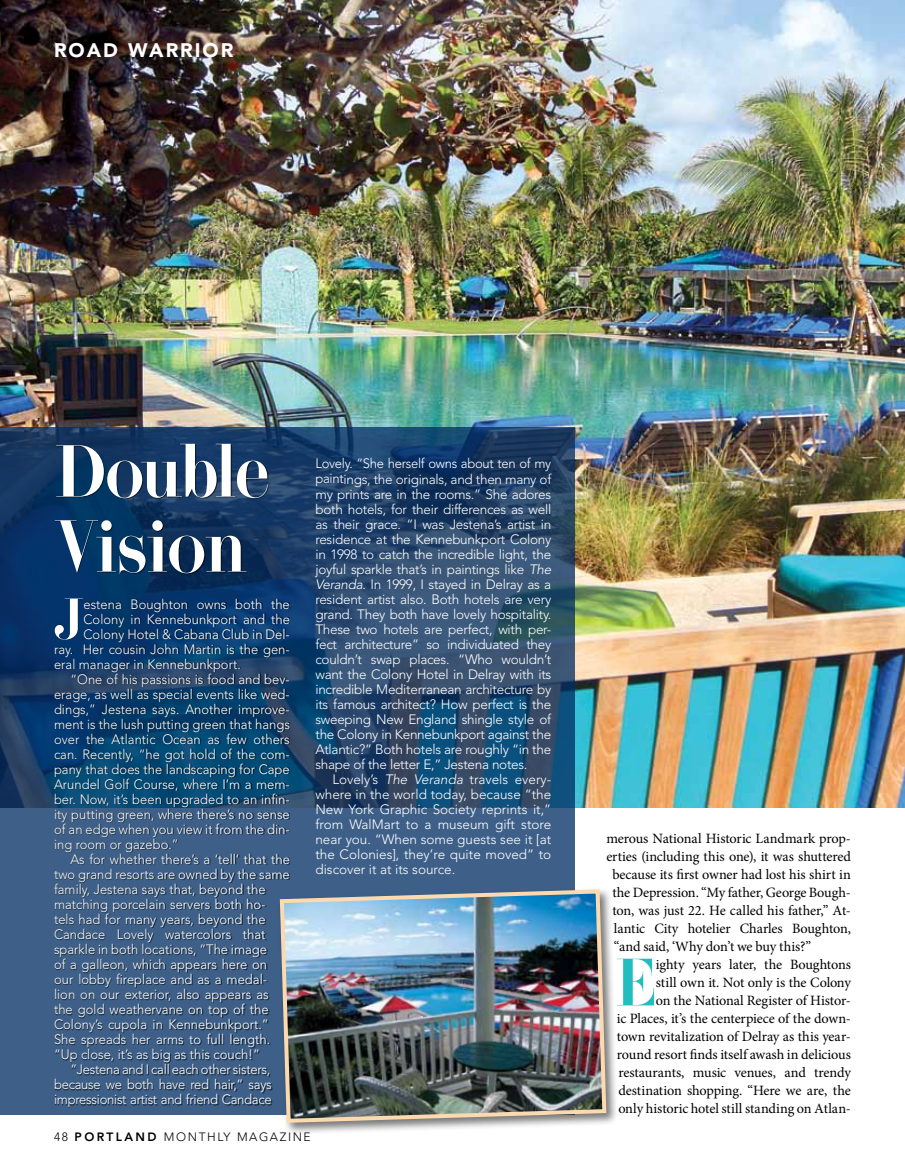
<style>
.page{position:relative;width:905px;height:1175px;background:#fff}
.page>*{position:absolute;margin:0;border:0;box-sizing:border-box;transform-origin:0 0}
.t1{font:68.55px/75px "Domani CP";letter-spacing:-.01em;color:#fff}
.t2{font:62.25px "Domani CP";color:#22bdbe}
.t3{font:53.55px "Domani CP";color:#fff;scale:.96 1}
.t4{font:900 19.5px "Avenir";letter-spacing:.305em;color:#fff}
.t5{font:14.25px/18px "Minion Pro";letter-spacing:-.01em;color:#000;text-align:right}
.t6{font:300 13.5px/15px "Avenir";color:#fff;text-align:justify;scale:.96 1}
.t7{font:300 13.5px/15px "Avenir";color:#fff;text-align:justify}
.t8{font:300 13.5px "Avenir";letter-spacing:-.02em;color:#fff;scale:.96 1}
.t9{font:300 12px "Avenir";letter-spacing:.13em;color:#000}
.s1{font-style:italic}
.s2{font-weight:800}
</style>
<div class="page">
<img style="left:0;top:0;width:904px;height:807px">
<svg style="left:0;top:427px;width:574px;height:687px;background:#264970"></svg>
<div style="left:55px;top:599px;width:235px;height:508px;background:#000;opacity:.75"></div>
<div style="left:277px;top:886px;width:341px;height:248px;background:#000;opacity:.53"></div>
<img style="left:278px;top:887px;width:330px;height:237px">
<div style="left:55px;top:444px;width:213px;height:130px;background:#000;opacity:.75"></div>
<h3 class="t4" style="left:54px;top:39px;width:176px">ROAD WARRIOR</h3>
<h1 class="t1" style="left:54px;top:440px;width:216px">Double<br>Vision</h1>
<h3 class="t3" style="left:54px;top:586px;width:32px">J</h3>
<p class="t6" style="left:83px;top:596px;width:216px">estena Boughton owns both the</p>
<p class="t6" style="left:83px;top:611px;width:216px">Colony in Kennebunkport and the</p>
<p class="t6" style="left:83px;top:626px;width:216px">Colony Hotel &amp; Cabana Club in Del-</p>
<p class="t6" style="left:54px;top:641px;width:247px">ray. Her cousin John Martin is the gen-</p>
<p class="t6" style="left:54px;top:656px;width:196px">eral manager in Kennebunkport.</p>
<p class="t6" style="left:70px;top:671px;width:230px">“One of his passions is food and bev-</p>
<p class="t6" style="left:54px;top:686px;width:247px">erage, as well as special events like wed-</p>
<p class="t6" style="left:54px;top:701px;width:247px">dings,” Jestena says. Another improve-</p>
<p class="t6" style="left:54px;top:716px;width:247px">ment is the lush putting green that hangs</p>
<p class="t6" style="left:54px;top:731px;width:247px">over the Atlantic Ocean as few others</p>
<p class="t6" style="left:54px;top:746px;width:247px">can. Recently, “he got hold of the com-</p>
<p class="t6" style="left:54px;top:761px;width:247px">pany that does the landscaping for Cape</p>
<p class="t6" style="left:54px;top:776px;width:247px">Arundel Golf Course, where I ’m a mem-</p>
<p class="t6" style="left:54px;top:791px;width:247px">ber. N ow, it’s been upgraded to an infin-</p>
<p class="t6" style="left:54px;top:806px;width:247px">ity putting green, where there’s no sense</p>
<p class="t6" style="left:54px;top:821px;width:247px">of an edge when you view it from the din-</p>
<p class="t6" style="left:54px;top:836px;width:131px">ing room or gazebo.”</p>
<p class="t6" style="left:70px;top:851px;width:230px">As for whether there’s a ‘tell’ that the</p>
<p class="t6" style="left:54px;top:866px;width:247px">two grand resorts are owned by the same</p>
<p class="t6" style="left:54px;top:881px;width:222px">family, Jestena says that, beyond the</p>
<p class="t6" style="left:54px;top:896px;width:222px">matching porcelain servers both ho-</p>
<p class="t6" style="left:54px;top:911px;width:222px">tels had for many years, beyond the</p>
<p class="t6" style="left:54px;top:926px;width:222px">Candace Lovely watercolors that</p>
<p class="t6" style="left:54px;top:941px;width:223px">sparkle in both locations, “The image</p>
<p class="t6" style="left:54px;top:956px;width:223px">of a galleon, which appears here on</p>
<p class="t6" style="left:54px;top:971px;width:223px">our lobby fireplace and as a medal-</p>
<p class="t6" style="left:54px;top:986px;width:225px">lion on our exterior, also appears as</p>
<p class="t6" style="left:54px;top:1001px;width:225px">the gold weathervane on top of the</p>
<p class="t6" style="left:54px;top:1016px;width:225px">Colony’s cupola in Kennebunkport.”</p>
<p class="t6" style="left:54px;top:1031px;width:226px">She spreads her arms to full length.</p>
<p class="t6" style="left:54px;top:1046px;width:216px">“Up close, it’s as big as this couch!”</p>
<p class="t8" style="left:70px;top:1061px;width:209px">“Jestena and I call each other sisters,</p>
<p class="t8" style="left:54px;top:1076px;width:228px">because we both have red hair,” says</p>
<p class="t8" style="left:54px;top:1091px;width:228px">impressionist artist and friend Candace</p>
<p class="t6" style="left:315px;top:456px;width:247px">Lovely. “She herself owns about ten of my paintings, the originals, and then many of my prints are in the rooms.” She adores both hotels, for their differences as well as their grace. “I was Jestena’s artist in residence at the Kennebunkport Colony in 1998 to catch the incredible light, the joyful sparkle that’s in paintings like <span class="s1">The Veranda</span>. I n 1999, I stayed in Delray as a resident artist also. Both hotels are very grand. They both have lovely hospitality.<br>These two hotels are perfect, with per&shy;fect architecture” so individuated they couldn’t swap places. “Who wouldn’t want the Colony H otel in Delray with its incredible M editerranean architecture by its famous architect? H ow perfect is the sweeping New England shingle style of the Colony in Kennebunkport against the Atlantic?” Both hotels are roughly “in the shape of the letter E,” Jestena notes.</p>
<p class="t7" style="left:315px;top:771px;width:237px;text-indent:17px">Lovely’s <span class="s1">The Veranda</span> travels every&shy;where in the world today, because “the N ew York Graphic Society reprints it,” from WalM art to a museum gift store near you. “When some guests see it [at the Colonies], they’re quite moved” to discover it at its source.</p>
<p class="t9" style="left:54px;top:1129px;width:258px">48 <span class="s2">PORTLAND</span> monthly ma ga zine</p>
<p class="t5" style="left:606px;top:830px;width:246px">merous National Historic Landmark prop-</p>
<p class="t5" style="left:606px;top:848px;width:246px">erties (including this one), it was shuttered</p>
<p class="t5" style="left:612px;top:866px;width:240px">because its first owner had lost his shirt in</p>
<p class="t5" style="left:612px;top:884px;width:240px">the Depression. “My father, George Bough-</p>
<p class="t5" style="left:612px;top:902px;width:240px">ton, was just 22. He called his father,” At-</p>
<p class="t5" style="left:614px;top:920px;width:238px">lantic City hotelier Charles Boughton,</p>
<p class="t5" style="left:614px;top:938px;width:199px">“and said, ‘Why don’t we buy this?”</p>
<h2 class="t2" style="left:615px;top:944px;width:43px">E</h2>
<p class="t5" style="left:617px;top:956px;width:235px">ighty years later, the Boughtons<br>still own it. Not only is the Colony<br>on the National Register of Histor-<br>ic Places, it’s the centerpiece of the down&shy;town revitalization of Delray as this year&shy;round resort finds itself awash in delicious restaurants, music venues, and trendy destination shopping. “Here we are, the only historic hotel still standing on Atlan-</p>
</div>
